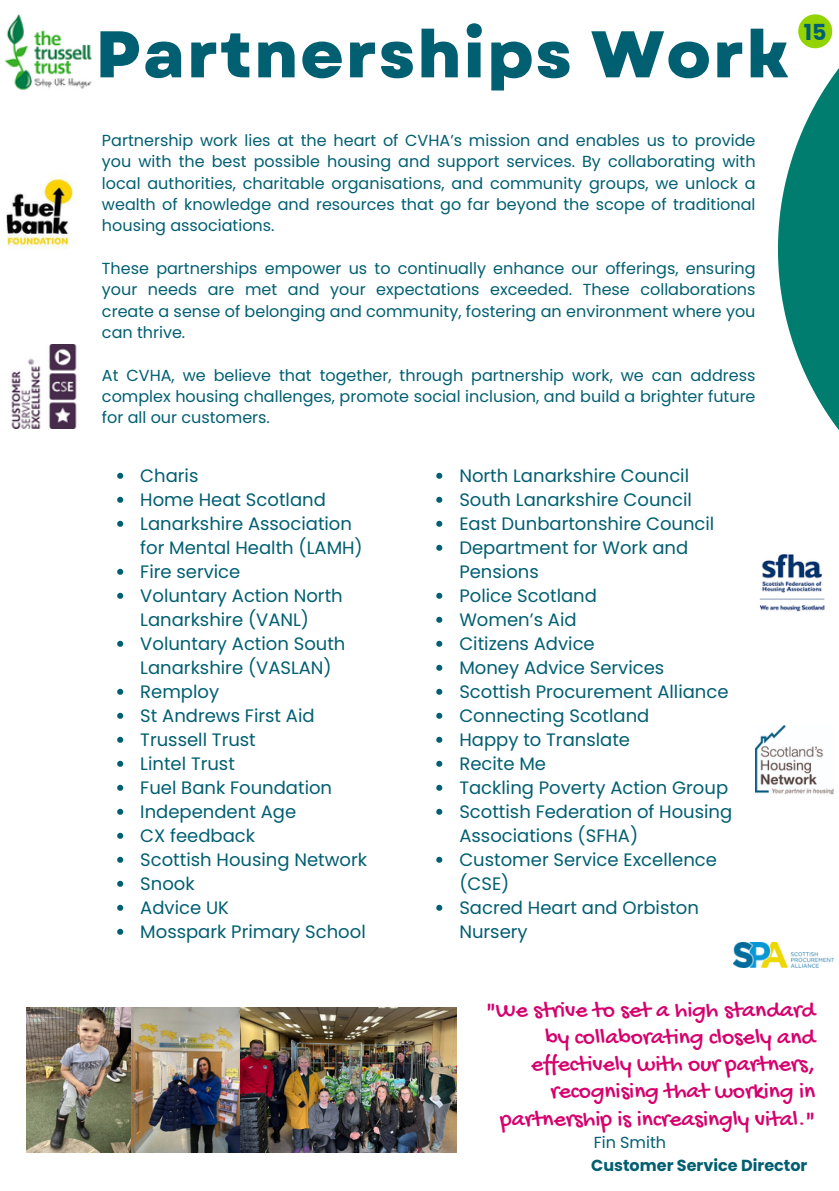
<style>
.page{position:relative;width:839px;height:1191px;background:#fff}
.page>*{position:absolute;margin:0;border:0;box-sizing:border-box;transform-origin:0 0}
.t1{font:800 65.8px "Garet";letter-spacing:.03em;color:#005f71}
.t2{font:23.4px/27.2px "Gochi Hand";color:#d6006d;text-align:right}
.t3{font:700 22px "Poppins";color:#005f71}
.t4{font:18px/24px "Poppins";color:#005f71}
.t5{font:16px/21.4px "Poppins";color:#005f71;text-align:justify}
.t6{font:700 16px "Poppins";color:#005f71}
</style>
<div class="page">
<img style="left:11px;top:345px;width:66px;height:84px">
<img style="left:4px;top:14px;width:88px;height:76px">
<img style="left:6px;top:178px;width:70px;height:71px">
<img style="left:759px;top:554px;width:66px;height:58px">
<img style="left:755px;top:726px;width:78px;height:69px">
<img style="left:27px;top:1007px;width:105px;height:146px">
<img style="left:132px;top:1007px;width:324px;height:146px">
<img style="left:733px;top:942px;width:100px;height:26px">
<svg style="left:436px;top:473px;width:6px;height:6px"></svg>
<svg style="left:436px;top:497px;width:6px;height:6px"></svg>
<svg style="left:436px;top:521px;width:6px;height:6px"></svg>
<svg style="left:436px;top:545px;width:6px;height:6px"></svg>
<svg style="left:436px;top:593px;width:6px;height:6px"></svg>
<svg style="left:436px;top:617px;width:6px;height:6px"></svg>
<svg style="left:436px;top:641px;width:6px;height:6px"></svg>
<svg style="left:436px;top:665px;width:6px;height:6px"></svg>
<svg style="left:436px;top:689px;width:6px;height:6px"></svg>
<svg style="left:436px;top:713px;width:6px;height:6px"></svg>
<svg style="left:436px;top:737px;width:6px;height:6px"></svg>
<svg style="left:436px;top:761px;width:6px;height:6px"></svg>
<svg style="left:436px;top:785px;width:6px;height:6px"></svg>
<svg style="left:436px;top:809px;width:6px;height:6px"></svg>
<svg style="left:436px;top:857px;width:6px;height:6px"></svg>
<svg style="left:436px;top:905px;width:6px;height:6px"></svg>
<svg style="left:117px;top:473px;width:6px;height:6px"></svg>
<svg style="left:117px;top:497px;width:6px;height:6px"></svg>
<svg style="left:117px;top:521px;width:6px;height:6px"></svg>
<svg style="left:117px;top:569px;width:6px;height:6px"></svg>
<svg style="left:117px;top:593px;width:6px;height:6px"></svg>
<svg style="left:117px;top:641px;width:6px;height:6px"></svg>
<svg style="left:117px;top:689px;width:6px;height:6px"></svg>
<svg style="left:117px;top:713px;width:6px;height:6px"></svg>
<svg style="left:117px;top:737px;width:6px;height:6px"></svg>
<svg style="left:117px;top:761px;width:6px;height:6px"></svg>
<svg style="left:117px;top:785px;width:6px;height:6px"></svg>
<svg style="left:117px;top:809px;width:6px;height:6px"></svg>
<svg style="left:117px;top:833px;width:6px;height:6px"></svg>
<svg style="left:117px;top:857px;width:6px;height:6px"></svg>
<svg style="left:117px;top:881px;width:6px;height:6px"></svg>
<svg style="left:117px;top:905px;width:6px;height:6px"></svg>
<svg style="left:117px;top:929px;width:6px;height:6px"></svg>
<svg style="left:778px;top:14px;width:60px;height:415px"></svg>
<p class="t1" style="left:96px;top:7px;width:695px">Partnerships Work</p>
<p class="t3" style="left:803px;top:17px;width:24px">15</p>
<p class="t5" style="left:102px;top:130px;width:655px">Partnership work lies at the heart of CVHA’s mission and enables us to provide you with the best possible housing and support services. By collaborating with local authorities, charitable organisations, and community groups, we unlock a wealth of knowledge and resources that go far beyond the scope of traditional housing associations.</p>
<p class="t5" style="left:102px;top:258px;width:655px">These partnerships empower us to continually enhance our offerings, ensuring your needs are met and your expectations exceeded. These collaborations create a sense of belonging and community, fostering an environment where you can thrive.</p>
<p class="t5" style="left:102px;top:364px;width:655px">At CVHA, we believe that together, through partnership work, we can address complex housing challenges, promote social inclusion, and build a brighter future for all our customers.</p>
<p class="t4" style="left:140px;top:464px;width:60px">Charis</p>
<p class="t4" style="left:140px;top:488px;width:187px">Home Heat Scotland</p>
<p class="t4" style="left:140px;top:512px;width:224px">Lanarkshire Association for Mental Health (LAMH)</p>
<p class="t4" style="left:140px;top:560px;width:102px">Fire service</p>
<p class="t4" style="left:140px;top:584px;width:204px">Voluntary Action North<br>Lanarkshire (VANL)</p>
<p class="t4" style="left:140px;top:632px;width:207px">Voluntary Action South<br>Lanarkshire (VASLAN)</p>
<p class="t4" style="left:140px;top:680px;width:80px">Remploy</p>
<p class="t4" style="left:140px;top:704px;width:176px">St Andrews First Aid</p>
<p class="t4" style="left:140px;top:728px;width:117px">Trussell Trust</p>
<p class="t4" style="left:140px;top:752px;width:96px">Lintel Trust</p>
<p class="t4" style="left:140px;top:776px;width:193px">Fuel Bank Foundation</p>
<p class="t4" style="left:140px;top:800px;width:157px">Independent Age</p>
<p class="t4" style="left:140px;top:824px;width:116px">CX feedback</p>
<p class="t4" style="left:140px;top:848px;width:228px">Scottish Housing Network</p>
<p class="t4" style="left:140px;top:872px;width:56px">Snook</p>
<p class="t4" style="left:140px;top:896px;width:90px">Advice UK</p>
<p class="t4" style="left:140px;top:920px;width:227px">Mosspark Primary School</p>
<p class="t4" style="left:459px;top:464px;width:231px">North Lanarkshire Council</p>
<p class="t4" style="left:459px;top:488px;width:234px">South Lanarkshire Council</p>
<p class="t4" style="left:459px;top:512px;width:256px">East Dunbartonshire Council</p>
<p class="t4" style="left:459px;top:536px;width:230px">Department for Work and<br>Pensions</p>
<p class="t4" style="left:459px;top:584px;width:139px">Police Scotland</p>
<p class="t4" style="left:459px;top:608px;width:119px">Women’s Aid</p>
<p class="t4" style="left:459px;top:632px;width:137px">Citizens Advice</p>
<p class="t4" style="left:459px;top:656px;width:206px">Money Advice Services</p>
<p class="t4" style="left:459px;top:680px;width:271px">Scottish Procurement Alliance</p>
<p class="t4" style="left:459px;top:704px;width:191px">Connecting Scotland</p>
<p class="t4" style="left:459px;top:728px;width:172px">Happy to Translate</p>
<p class="t4" style="left:459px;top:752px;width:88px">Recite Me</p>
<p class="t4" style="left:459px;top:776px;width:270px">Tackling Poverty Action Group</p>
<p class="t4" style="left:459px;top:800px;width:274px">Scottish Federation of Housing<br>Associations (SFHA)</p>
<p class="t4" style="left:459px;top:848px;width:259px">Customer Service Excellence (CSE)</p>
<p class="t4" style="left:459px;top:896px;width:241px">Sacred Heart and Orbiston<br>Nursery</p>
<p class="t2" style="left:486px;top:998px;width:330px">"We strive to set a high standard by collaborating closely and effectively with our partners, recognising that working in partnership is increasingly vital."</p>
<p class="t5" style="left:593px;top:1132px;width:74px">Fin Smith</p>
<p class="t6" style="left:591px;top:1154px;width:218px">Customer Service Director</p>
</div>
